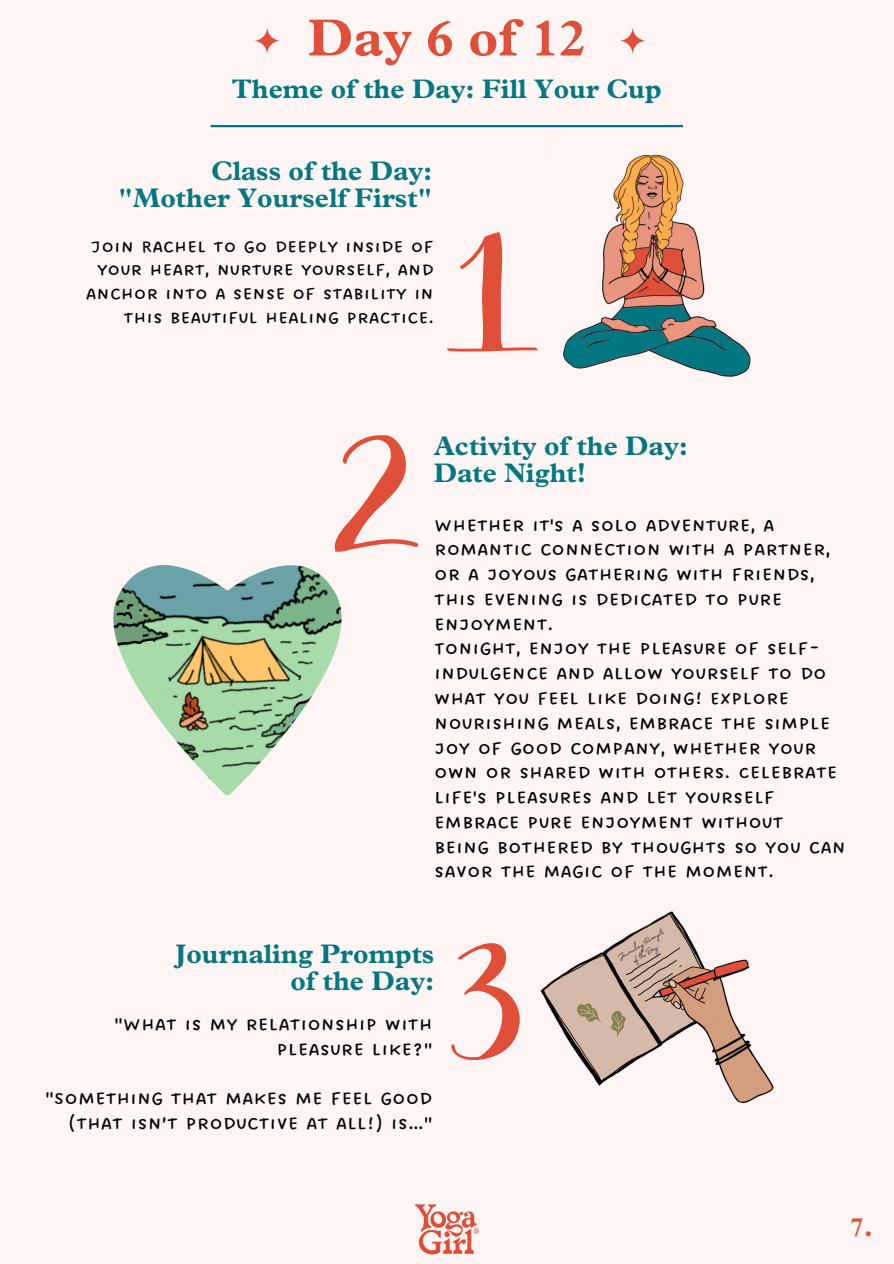
<style>
.page{position:relative;width:894px;height:1264px;background:#fff}
.page>*{position:absolute;margin:0;border:0;box-sizing:border-box;transform-origin:0 0}
.t1{font:700 52.5px "Plantin Std";color:#e04f38}
.t2{font:700 27px/27px "Plantin Std";color:#007681;text-align:right}
.t3{font:700 27px "Plantin Std";color:#e04f38}
.t4{font:25.5px/24.8px "DO All Caps Regular";color:#000;text-align:right}
.t5{font:24px/23.7px "DO All Caps Regular";color:#000;text-align:right}
.t6{font:8.85px "White Oleander";color:#000}
</style>
<div class="page">
<div style="left:0;top:0;width:893px;height:1263px;background:#fff5f4"></div>
<svg style="left:447px;top:232px;width:91px;height:119px"></svg>
<svg style="left:334px;top:435px;width:84px;height:116px"></svg>
<svg style="left:451px;top:943px;width:68px;height:117px"></svg>
<img style="left:540px;top:911px;width:234px;height:193px">
<svg style="left:610px;top:917px;width:72px;height:56px"></svg>
<img style="left:563px;top:154px;width:188px;height:223px">
<img style="left:113px;top:565px;width:228px;height:230px">
<img style="left:415px;top:1204px;width:65px;height:51px">
<svg style="left:254px;top:27px;width:26px;height:27px"></svg>
<svg style="left:619px;top:27px;width:26px;height:27px"></svg>
<hr style="left:210px;top:125px;width:472px;height:2px;background:#007681">
<p class="t1" style="left:307px;top:19px;width:280px">Day 6 of 12</p>
<p class="t2" style="left:232px;top:80px;width:431px">Theme of the Day: Fill Your Cup</p>
<h4 class="t2" style="left:118px;top:161px;width:316px">Class of the Day: "Mother Yourself First"</h4>
<p class="t5" style="left:86px;top:234px;width:349px">Join Rachel to go deeply inside of your heart, nurture yourself, and anchor into a sense of stability in this beautiful healing practice.</p>
<p class="t2" style="left:433px;top:436px;width:255px;text-align:left">Activity of the Day:<br>Date Night!</p>
<p class="t4" style="left:434px;top:512px;width:413px;text-align:left">Whether it's a solo adventure, a romantic connection with a partner, or a joyous gathering with friends, this evening is dedicated to pure enjoyment.<br>Tonight, enjoy the pleasure of self&shy;indulgence and allow yourself to do what you feel like doing! Explore nourishing meals, embrace the simple joy of good company, whether your own or shared with others. Celebrate life's pleasures and let yourself embrace pure enjoyment without<br>being bothered by thoughts so you can savor the magic of the moment.</p>
<h2 class="t2" style="left:175px;top:944px;width:260px">Journaling Prompts of the Day:</h2>
<p class="t4" style="left:114px;top:1011px;width:319px">"What is my relationship with pleasure like?"</p>
<h3 class="t4" style="left:45px;top:1085px;width:388px">"Something that makes me feel good (that isn’t productive at all!) is…"</h3>
<p class="t6" style="left:615px;top:953px;width:54px;rotate:-32deg">Journaling Prompts</p>
<h2 class="t6" style="left:630px;top:955px;width:32px;rotate:-32deg">of the Day:</h2>
<p class="t3" style="left:849px;top:1216px;width:25px">7.</p>
</div>
